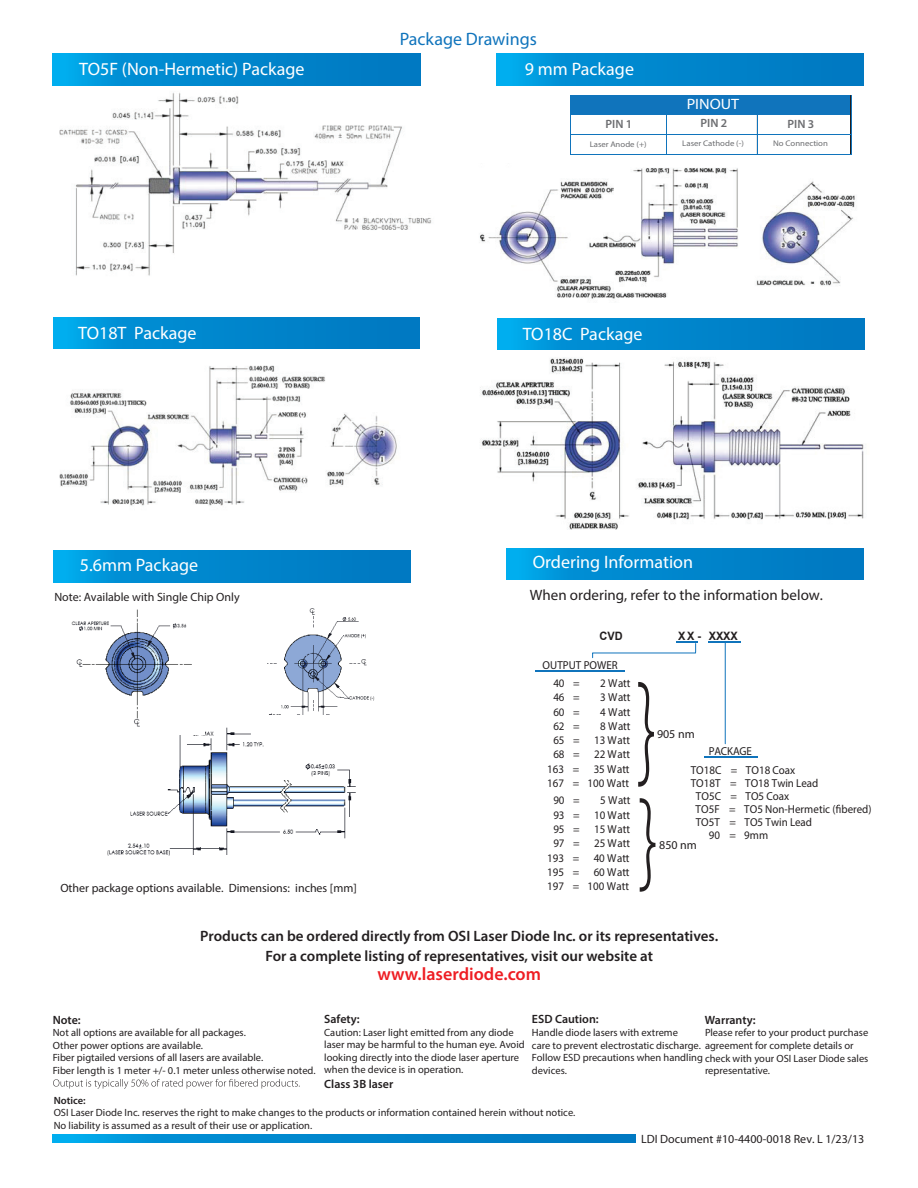
<style>
.page{position:relative;width:918px;height:1188px;background:#fff}
.page>*{position:absolute;margin:0;border:0;box-sizing:border-box;transform-origin:0 0}
.t1{font:18px "Myriad Pro";color:#fff}
.t2{font:600 18px "Myriad Pro";color:#ee1d23}
.t3{font:18px "Myriad Pro";color:#1074bc}
.t4{font:600 15px/19.5px "Myriad Pro";color:#231f20;text-align:center}
.t5{font:15px "Myriad Pro";color:#231f20}
.t6{font:15px "Myriad Pro";color:#fff;scale:1.07 1}
.t7{font:12px "Myriad Pro";color:#231f20}
.t8{font:600 12px "Myriad Pro";color:#231f20}
.t9{font:12px "Myriad";color:#231f20}
.t10{font:300 12px "Myriad Pro";color:#231f20}
.t11{font:600 12px "Myriad Pro";color:#6c6d70}
.t12{font:11.55px/17.2px "Myriad Pro";color:#231f20;scale:.95 1}
.t13{font:700 11.55px "Arial";color:#231f20;scale:.95 1}
.t14{font:300 10.5px/12.6px "Myriad Pro";color:#231f20}
.t15{font:600 10.5px "Myriad Pro";color:#231f20}
.t16{font:8.1px "Myriad Pro";color:#6c6d70;scale:1.07 1}
.s1{font-weight:400}
</style>
<div class="page">
<img style="left:480px;top:318px;width:385px;height:262px">
<img style="left:480px;top:168px;width:375px;height:131px">
<img style="left:52px;top:63px;width:380px;height:213px">
<img style="left:54px;top:365px;width:357px;height:218px">
<svg style="left:506px;top:548px;width:357px;height:32px;background:#0088ce"></svg>
<svg style="left:53px;top:53px;width:368px;height:32px;background:#0088ce"></svg>
<svg style="left:53px;top:1135px;width:582px;height:7px;background:#0088ce"></svg>
<svg style="left:497px;top:53px;width:366px;height:32px;background:#0088ce"></svg>
<svg style="left:53px;top:317px;width:367px;height:32px;background:#0088ce"></svg>
<svg style="left:498px;top:318px;width:366px;height:32px;background:#0088ce"></svg>
<svg style="left:53px;top:1079px;width:247px;height:10px"></svg>
<div style="left:570px;top:95px;width:281px;height:20px;background:#1074bc"></div>
<hr style="left:851px;top:95px;width:1px;height:60px;background:#1074bc">
<hr style="left:570px;top:112px;width:1px;height:43px;background:#1074bc">
<hr style="left:666px;top:112px;width:1px;height:43px;background:#1074bc">
<hr style="left:757px;top:111px;width:1px;height:44px;background:#1074bc">
<hr style="left:571px;top:134px;width:280px;height:1px;background:#1074bc">
<hr style="left:571px;top:154px;width:280px;height:1px;background:#1074bc">
<svg style="left:53px;top:550px;width:357px;height:32px;background:#0088ce"></svg>
<img style="left:107px;top:727px;width:249px;height:129px">
<hr style="left:677px;top:641px;width:21px;height:2px;background:#1074bc">
<hr style="left:709px;top:641px;width:32px;height:2px;background:#1074bc">
<hr style="left:535px;top:670px;width:90px;height:1px;background:#1074bc">
<hr style="left:704px;top:756px;width:54px;height:1px;background:#1074bc">
<hr style="left:593px;top:653px;width:103px;height:1px;background:#1074bc">
<hr style="left:725px;top:643px;width:1px;height:101px;background:#1074bc">
<svg style="left:638px;top:682px;width:16px;height:105px"></svg>
<svg style="left:640px;top:798px;width:15px;height:94px"></svg>
<svg style="left:836px;top:805px;width:5px;height:8px"></svg>
<img style="left:71px;top:609px;width:133px;height:125px">
<img style="left:267px;top:608px;width:108px;height:107px">
<h1 class="t3" style="left:400px;top:27px;width:139px">Package Drawings</h1>
<h1 class="t1" style="left:79px;top:58px;width:227px">TO5F (Non-Hermetic) Package</h1>
<h1 class="t1" style="left:525px;top:58px;width:111px">9 mm Package</h1>
<h2 class="t6" style="left:687px;top:95px;width:51px">PINOUT</h2>
<p class="t11" style="left:606px;top:116px;width:28px">PIN 1</p>
<p class="t11" style="left:701px;top:116px;width:28px">PIN 2</p>
<p class="t11" style="left:788px;top:117px;width:28px">PIN 3</p>
<p class="t16" style="left:682px;top:138px;width:59px">Laser Cathode (-)</p>
<p class="t16" style="left:590px;top:140px;width:55px">Laser Anode (+)</p>
<p class="t16" style="left:773px;top:138px;width:53px">No Connection</p>
<h1 class="t1" style="left:78px;top:322px;width:120px">TO18T Package</h1>
<h1 class="t1" style="left:523px;top:323px;width:121px">TO18C Package</h1>
<h1 class="t1" style="left:80px;top:554px;width:120px">5.6mm Package</h1>
<p class="t10" style="left:54px;top:589px;width:187px"><span class="s1">Note:</span> Available with Single Chip Only</p>
<p class="t7" style="left:60px;top:881px;width:298px">Other package options available. Dimensions: inches [mm]</p>
<h1 class="t1" style="left:533px;top:551px;width:162px">Ordering Information</h1>
<h2 class="t5" style="left:530px;top:585px;width:295px">When ordering, refer to the information below.</h2>
<p class="t13" style="left:600px;top:628px;width:26px">CVD</p>
<p class="t13" style="left:678px;top:628px;width:64px">XX - XXXX</p>
<p class="t12" style="left:543px;top:656px;width:81px">OUTPUT POWER</p>
<p class="t12" style="left:553px;top:689px;width:29px">46 =</p>
<p class="t12" style="left:600px;top:689px;width:33px">3 Watt</p>
<p class="t12" style="left:553px;top:703px;width:29px">60 =</p>
<p class="t12" style="left:600px;top:703px;width:33px">4 Watt</p>
<p class="t12" style="left:553px;top:717px;width:29px">62 =</p>
<p class="t12" style="left:600px;top:717px;width:33px">8 Watt</p>
<p class="t12" style="left:553px;top:731px;width:29px">65 =</p>
<p class="t12" style="left:594px;top:731px;width:39px">13 Watt</p>
<p class="t12" style="left:553px;top:746px;width:29px">68 =</p>
<p class="t12" style="left:594px;top:746px;width:39px">22 Watt</p>
<p class="t12" style="left:547px;top:760px;width:35px">163 =</p>
<p class="t12" style="left:594px;top:760px;width:39px">35 Watt</p>
<p class="t12" style="left:553px;top:674px;width:29px">40 =</p>
<p class="t12" style="left:600px;top:674px;width:33px">2 Watt</p>
<p class="t7" style="left:657px;top:727px;width:39px">905 nm</p>
<p class="t12" style="left:691px;top:761px;width:112px">TO18C = TO18 Coax</p>
<p class="t12" style="left:691px;top:774px;width:136px">TO18T = TO18 Twin Lead</p>
<p class="t12" style="left:696px;top:787px;width:100px">TO5C = TO5 Coax</p>
<p class="t12" style="left:696px;top:800px;width:187px">TO5F = TO5 Non-Hermetic ( bered)</p>
<p class="t12" style="left:696px;top:814px;width:124px">TO5T = TO5 Twin Lead</p>
<p class="t12" style="left:709px;top:827px;width:64px">90 = 9mm</p>
<p class="t7" style="left:659px;top:838px;width:39px">850 nm</p>
<p class="t12" style="left:709px;top:742px;width:47px">PACKAGE</p>
<p class="t12" style="left:553px;top:774px;width:81px;text-indent:-6px">167 = 100 Watt<br>90 =</p>
<p class="t12" style="left:600px;top:792px;width:33px">5 Watt</p>
<p class="t12" style="left:553px;top:806px;width:29px">93 =</p>
<p class="t12" style="left:594px;top:806px;width:39px">10 Watt</p>
<p class="t12" style="left:553px;top:820px;width:29px">95 =</p>
<p class="t12" style="left:594px;top:820px;width:39px">15 Watt</p>
<p class="t12" style="left:553px;top:835px;width:29px">97 =</p>
<p class="t12" style="left:594px;top:835px;width:39px">25 Watt</p>
<p class="t12" style="left:547px;top:849px;width:35px">193 =</p>
<p class="t12" style="left:594px;top:849px;width:39px">40 Watt</p>
<p class="t12" style="left:547px;top:863px;width:35px">195 =</p>
<p class="t12" style="left:547px;top:865px;width:88px;line-height:14.2px;text-align:right">60 Watt<br>197 = 100 Watt</p>
<h2 class="t4" style="left:200px;top:926px;width:519px">Products can be ordered directly from OSI Laser Diode Inc. or its representatives.<br>For a complete listing of representatives, visit our website at</h2>
<h1 class="t2" style="left:377px;top:963px;width:165px">www.laserdiode.com</h1>
<p class="t8" style="left:53px;top:1012px;width:30px">Note:</p>
<p class="t14" style="left:53px;top:1026px;width:264px">Not all options are available for all packages.<br>Other power options are available.<br>Fiber pigtailed versions of all lasers are available.<br>Fiber length is 1 meter +/- 0.1 meter unless otherwise noted.</p>
<p class="t8" style="left:324px;top:1011px;width:37px">Safety:</p>
<p class="t14" style="left:324px;top:1026px;width:202px">Caution: Laser light emitted from any diode laser may be harmful to the human eye. Avoid looking directly into the diode laser aperture when the device is in operation.</p>
<p class="t8" style="left:324px;top:1076px;width:71px">Class 3B laser</p>
<p class="t8" style="left:532px;top:1012px;width:68px">ESD Caution:</p>
<p class="t14" style="left:532px;top:1026px;width:147px">Handle diode lasers with extreme</p>
<p class="t14" style="left:532px;top:1064px;width:36px">devices.</p>
<p class="t8" style="left:705px;top:1012px;width:52px">Warranty:</p>
<p class="t14" style="left:705px;top:1026px;width:165px">Please refer to your product purchase</p>
<p class="t14" style="left:532px;top:1039px;width:323px">care to prevent electrostatic discharge. agreement for complete details or</p>
<p class="t14" style="left:532px;top:1051px;width:338px">Follow ESD precautions when handling check with your OSI Laser Diode sales</p>
<p class="t14" style="left:705px;top:1064px;width:67px">representative.</p>
<p class="t15" style="left:54px;top:1093px;width:33px">Notice:</p>
<p class="t14" style="left:54px;top:1106px;width:523px">OSI Laser Diode Inc. reserves the right to make changes to the products or information contained herein without notice.<br>No liability is assumed as a result of their use or application.</p>
<p class="t9" style="left:641px;top:1133px;width:225px">LDI Document #10-4400-0018 Rev. L 1/23/13</p>
</div>
